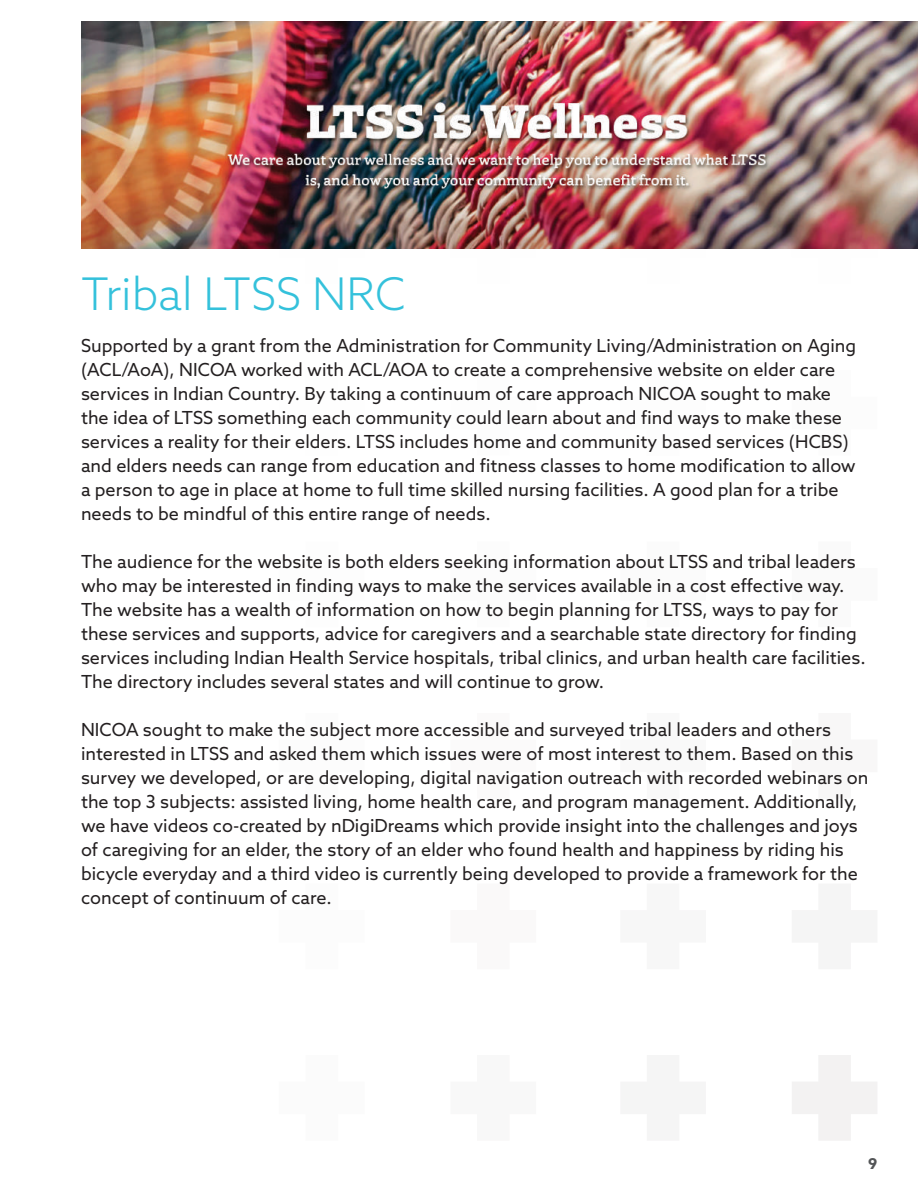
<style>
.page{position:relative;width:918px;height:1188px;background:#fff}
.page>*{position:absolute;margin:0;border:0;box-sizing:border-box;transform-origin:0 0}
.t1{font:300 45px "Azo Sans";color:#34c1db}
.t2{font:18px/24px "Azo Sans";color:#231f20}
.t3{font:700 15px "Azo Sans";color:#535557}
</style>
<div class="page">
<svg style="left:792px;top:1055px;width:85px;height:85px"></svg>
<svg style="left:792px;top:248px;width:86px;height:1px"></svg>
<svg style="left:450px;top:248px;width:86px;height:1px"></svg>
<svg style="left:279px;top:248px;width:86px;height:1px"></svg>
<svg style="left:620px;top:248px;width:86px;height:1px"></svg>
<img style="left:81px;top:21px;width:837px;height:227px">
<h1 class="t1" style="left:81px;top:265px;width:326px">Tribal LTSS NRC</h1>
<p class="t2" style="left:81px;top:333px;width:777px">Supported by a grant from the Administration for Community Living/Administration on Aging (ACL/AoA), NICOA worked with ACL/AOA to create a comprehensive website on elder care services in Indian Country. By taking a continuum of care approach NICOA sought to make the idea of LTSS something each community could learn about and find ways to make these services a reality for their elders. LTSS includes home and community based services (HCBS) and elders needs can range from education and fitness classes to home modification to allow a person to age in place at home to full time skilled nursing facilities. A good plan for a tribe needs to be mindful of this entire range of needs.</p>
<p class="t2" style="left:81px;top:549px;width:786px">The audience for the website is both elders seeking information about LTSS and tribal leaders who may be interested in finding ways to make the services available in a cost effective way.<br>The website has a wealth of information on how to begin planning for LTSS, ways to pay for these services and supports, advice for caregivers and a searchable state directory for finding services including Indian Health Service hospitals, tribal clinics, and urban health care facilities.<br>The directory includes several states and will continue to grow.</p>
<p class="t2" style="left:81px;top:717px;width:789px">NICOA sought to make the subject more accessible and surveyed tribal leaders and others interested in LTSS and asked them which issues were of most interest to them. Based on this survey we developed, or are developing, digital navigation outreach with recorded webinars on the top 3 subjects: assisted living, home health care, and program management. Additionally, we have videos co-created by nDigiDreams which provide insight into the challenges and joys of caregiving for an elder, the story of an elder who found health and happiness by riding his bicycle everyday and a third video is currently being developed to provide a framework for the concept of continuum of care.</p>
<p class="t3" style="left:868px;top:1154px;width:11px">9</p>
</div>
